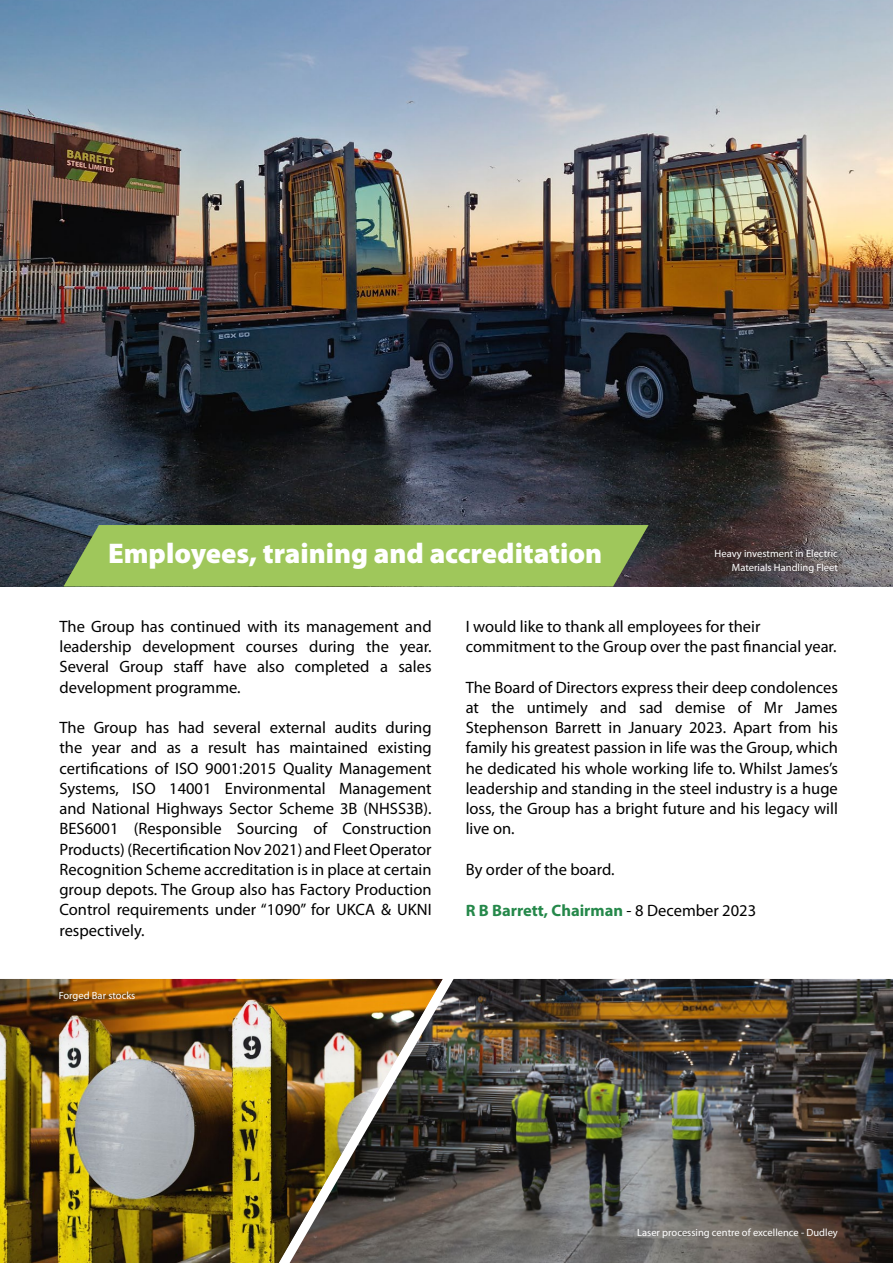
<style>
.page{position:relative;width:893px;height:1263px;background:#fff}
.page>*{position:absolute;margin:0;border:0;box-sizing:border-box;transform-origin:0 0}
.t1{font:900 28.5px "Myriad Pro";color:#fff}
.t2{font:16.5px/20.2px "Myriad Pro";color:#000;text-align:justify}
.t3{font:700 16.5px "Myriad Pro";color:#25884a}
.t4{font:10.5px/13.5px "Myriad Pro";color:#fff;text-align:right}
.s1{font-weight:400;color:#000}
</style>
<div class="page">
<img style="left:470px;top:979px;width:423px;height:284px">
<img style="left:0;top:979px;width:244px;height:284px">
<img style="left:0;top:0;width:893px;height:586px">
<img style="left:244px;top:979px;width:226px;height:284px">
<div style="left:63px;top:525px;width:586px;height:61px;background:#9fc75b"></div>
<svg style="left:0;top:1261px;width:6px;height:2px"></svg>
<img style="left:723px;top:0;width:170px;height:256px">
<h1 class="t1" style="left:108px;top:538px;width:496px">Employees, training and accreditation</h1>
<p class="t4" style="left:715px;top:547px;width:125px">Heavy investment in Electric<br>Materials Handling Fleet</p>
<p class="t2" style="left:59px;top:616px;width:374px">The Group has continued with its management and leadership development courses during the year.<br>Several Group staff have also completed a sales development programme.</p>
<p class="t2" style="left:59px;top:718px;width:374px">The Group has had several external audits during the year and as a result has maintained existing certifications of ISO 9001:2015 Quality Management Systems, ISO 14001 Environmental Management and National Highways Sector Scheme 3B (NHSS3B).<br>BES6001 (Responsible Sourcing of Construction Products) (Recertification Nov 2021) and Fleet Operator Recognition Scheme accreditation is in place at certain group depots. The Group also has Factory Production Control requirements under “1090” for UKCA &amp; UKNI respectively.</p>
<p class="t4" style="left:59px;top:989px;width:78px">Forged Bar stocks</p>
<p class="t2" style="left:466px;top:616px;width:372px">I would like to thank all employees for their commitment to the Group over the past financial year.</p>
<p class="t2" style="left:466px;top:677px;width:374px">The Board of Directors express their deep condolences at the untimely and sad demise of Mr James Stephenson Barrett in January 2023. Apart from his family his greatest passion in life was the Group, which he dedicated his whole working life to. Whilst James’s leadership and standing in the steel industry is a huge loss, the Group has a bright future and his legacy will live on.</p>
<p class="t2" style="left:466px;top:859px;width:150px">By order of the board.</p>
<p class="t3" style="left:466px;top:901px;width:292px">R B Barrett, Chairman <span class="s1">- 8 December 2023</span></p>
<p class="t4" style="left:637px;top:1225px;width:202px">Laser processing centre of excellence - Dudley</p>
</div>
